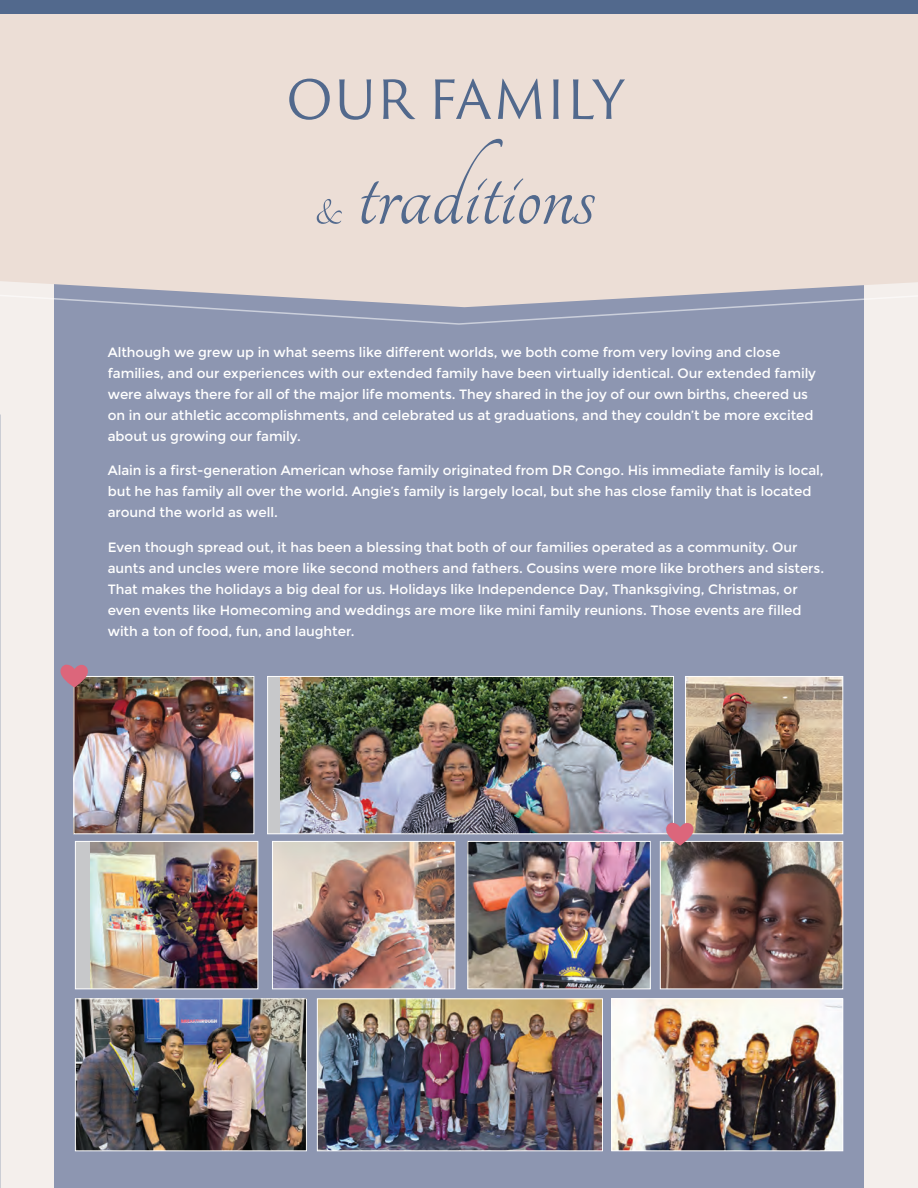
<style>
.page{position:relative;width:918px;height:1188px;background:#f4efec}
.page>*{position:absolute;margin:0;border:0;box-sizing:border-box;transform-origin:0 0}
.t1{font:112.5px "Tangerine";color:#52698d}
.t2{font:52.5px "Trajan Sans Pro";letter-spacing:-.015em;color:#52698d}
.t3{font:13.5px/21px "Montserrat";letter-spacing:-.005em;color:#fff}
.s1{font-size:52.5px}
</style>
<div class="page">
<div style="left:54px;top:0;width:810px;height:1188px;background:#8d96b1"></div>
<div style="left:0;top:14px;width:918px;height:277px;background:#ecded6"></div>
<svg style="left:54px;top:291px;width:810px;height:34px"></svg>
<div style="left:75px;top:841px;width:183px;height:148px;background:#c7c8ca"></div>
<img style="left:91px;top:843px;width:165px;height:144px">
<div style="left:75px;top:841px;width:183px;height:148px;border:1px solid #fff"></div>
<img style="left:75px;top:678px;width:177px;height:154px">
<div style="left:73px;top:676px;width:181px;height:158px;border:1px solid #fff"></div>
<div style="left:268px;top:676px;width:405px;height:158px;background:#c7c8ca"></div>
<img style="left:280px;top:678px;width:392px;height:154px">
<div style="left:267px;top:676px;width:407px;height:158px;border:1px solid #fff"></div>
<img style="left:77px;top:1000px;width:228px;height:149px">
<div style="left:75px;top:998px;width:232px;height:153px;border:1px solid #fff"></div>
<div style="left:0;top:0;width:918px;height:14px;background:#52698d"></div>
<svg style="left:60px;top:665px;width:30px;height:22px"></svg>
<img style="left:687px;top:678px;width:154px;height:154px">
<div style="left:685px;top:676px;width:158px;height:158px;border:1px solid #fff"></div>
<img style="left:319px;top:1000px;width:282px;height:149px">
<div style="left:317px;top:998px;width:286px;height:153px;border:1px solid #fff"></div>
<img style="left:613px;top:1000px;width:228px;height:149px">
<div style="left:611px;top:998px;width:232px;height:153px;border:1px solid #fff"></div>
<img style="left:274px;top:843px;width:179px;height:144px">
<div style="left:272px;top:841px;width:183px;height:148px;border:1px solid #fff"></div>
<img style="left:469px;top:843px;width:180px;height:144px">
<div style="left:467px;top:841px;width:184px;height:148px;border:1px solid #fff"></div>
<img style="left:662px;top:843px;width:179px;height:144px">
<div style="left:660px;top:841px;width:183px;height:148px;border:1px solid #fff"></div>
<svg style="left:664px;top:823px;width:31px;height:23px"></svg>
<h2 class="t2" style="left:286px;top:63px;width:340px">OUR FAMILY</h2>
<h1 class="t1" style="left:316px;top:138px;width:281px"><span class="s1">&amp;</span> traditions</h1>
<p class="t3" style="left:108px;top:341px;width:710px">Although we grew up in what seems like different worlds, we both come from very loving and close families, and our experiences with our extended family have been virtually identical. Our extended family were always there for all of the major life moments. They shared in the joy of our own births, cheered us on in our athletic accomplishments, and celebrated us at graduations, and they couldn’t be more excited about us growing our family.</p>
<p class="t3" style="left:108px;top:460px;width:717px">Alain is a first-generation American whose family originated from DR Congo. His immediate family is local, but he has family all over the world. Angie’s family is largely local, but she has close family that is located around the world as well.</p>
<p class="t3" style="left:108px;top:536px;width:718px">Even though spread out, it has been a blessing that both of our families operated as a community. Our aunts and uncles were more like second mothers and fathers. Cousins were more like brothers and sisters.<br>That makes the holidays a big deal for us. Holidays like Independence Day, Thanksgiving, Christmas, or even events like Homecoming and weddings are more like mini family reunions. Those events are filled with a ton of food, fun, and laughter.</p>
</div>
